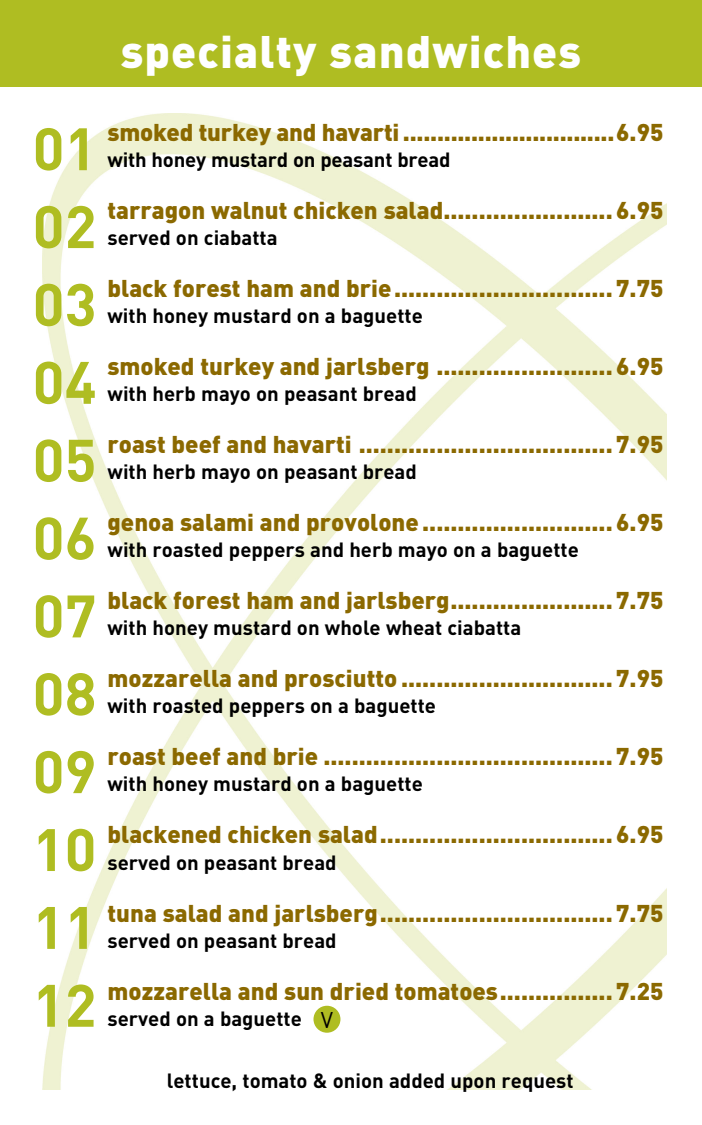
<style>
.page{position:relative;width:702px;height:1125px;background:#fff}
.page>*{position:absolute;margin:0;border:0;box-sizing:border-box;transform-origin:0 0}
.t1{font:700 58.85px/77.8px "DIN";color:#afbd22;text-align:justify}
.t2{font:900 45px "DIN";letter-spacing:.025em;color:#fff}
.t3{font:900 24px "DIN";color:#8b6900}
.t4{font:22.5px "DIN";color:#000}
.t5{font:700 20.35px "DIN";color:#000}
</style>
<div class="page">
<img style="left:42px;top:113px;width:624px;height:976px">
<div style="left:0;top:0;width:702px;height:86px;background:#afbd22"></div>
<div style="left:313px;top:1006px;width:27px;height:27px;background:#afbd22;border-radius:50%"></div>
<h2 class="t2" style="left:121px;top:22px;width:462px">specialty sandwiches</h2>
<h1 class="t1" style="left:33px;top:107px;width:65px">01<br>02<br>03<br>04<br>05<br>06<br>07<br>08<br>09<br>10<br>11<br>12</h1>
<p class="t3" style="left:108px;top:116px;width:557px">smoked turkey and havarti ...............................6.95</p>
<p class="t5" style="left:108px;top:146px;width:345px">with honey mustard on peasant bread</p>
<p class="t3" style="left:108px;top:194px;width:557px">tarragon walnut chicken salad........................ 6.95</p>
<p class="t5" style="left:108px;top:224px;width:172px">served on ciabatta</p>
<p class="t3" style="left:108px;top:272px;width:557px">black forest ham and brie............................... 7.75</p>
<p class="t5" style="left:108px;top:302px;width:317px">with honey mustard on a baguette</p>
<p class="t3" style="left:108px;top:350px;width:557px">smoked turkey and jarlsberg ......................... 6.95</p>
<p class="t5" style="left:108px;top:380px;width:311px">with herb mayo on peasant bread</p>
<p class="t3" style="left:108px;top:428px;width:557px">roast beef and havarti .................................... 7.95</p>
<p class="t5" style="left:108px;top:458px;width:311px">with herb mayo on peasant bread</p>
<p class="t3" style="left:108px;top:506px;width:557px">genoa salami and provolone........................... 6.95</p>
<p class="t5" style="left:108px;top:536px;width:473px">with roasted peppers and herb mayo on a baguette</p>
<p class="t3" style="left:108px;top:584px;width:557px">black forest ham and jarlsberg....................... 7.75</p>
<p class="t5" style="left:108px;top:615px;width:415px">with honey mustard on whole wheat ciabatta</p>
<p class="t3" style="left:108px;top:663px;width:557px">mozzarella and prosciutto .............................. 7.95</p>
<p class="t5" style="left:108px;top:693px;width:330px">with roasted peppers on a baguette</p>
<p class="t3" style="left:108px;top:741px;width:557px">roast beef and brie ......................................... 7.95</p>
<p class="t5" style="left:108px;top:771px;width:317px">with honey mustard on a baguette</p>
<p class="t3" style="left:108px;top:819px;width:557px">blackened chicken salad................................. 6.95</p>
<p class="t5" style="left:108px;top:849px;width:231px">served on peasant bread</p>
<p class="t3" style="left:108px;top:897px;width:557px">tuna salad and jarlsberg................................. 7.75</p>
<p class="t5" style="left:108px;top:927px;width:231px">served on peasant bread</p>
<p class="t3" style="left:108px;top:975px;width:557px">mozzarella and sun dried tomatoes................ 7.25</p>
<p class="t5" style="left:108px;top:1005px;width:196px">served on a baguette</p>
<p class="t4" style="left:321px;top:1006px;width:14px">V</p>
<p class="t5" style="left:167px;top:1067px;width:408px">lettuce, tomato &amp; onion added upon request</p>
</div>
